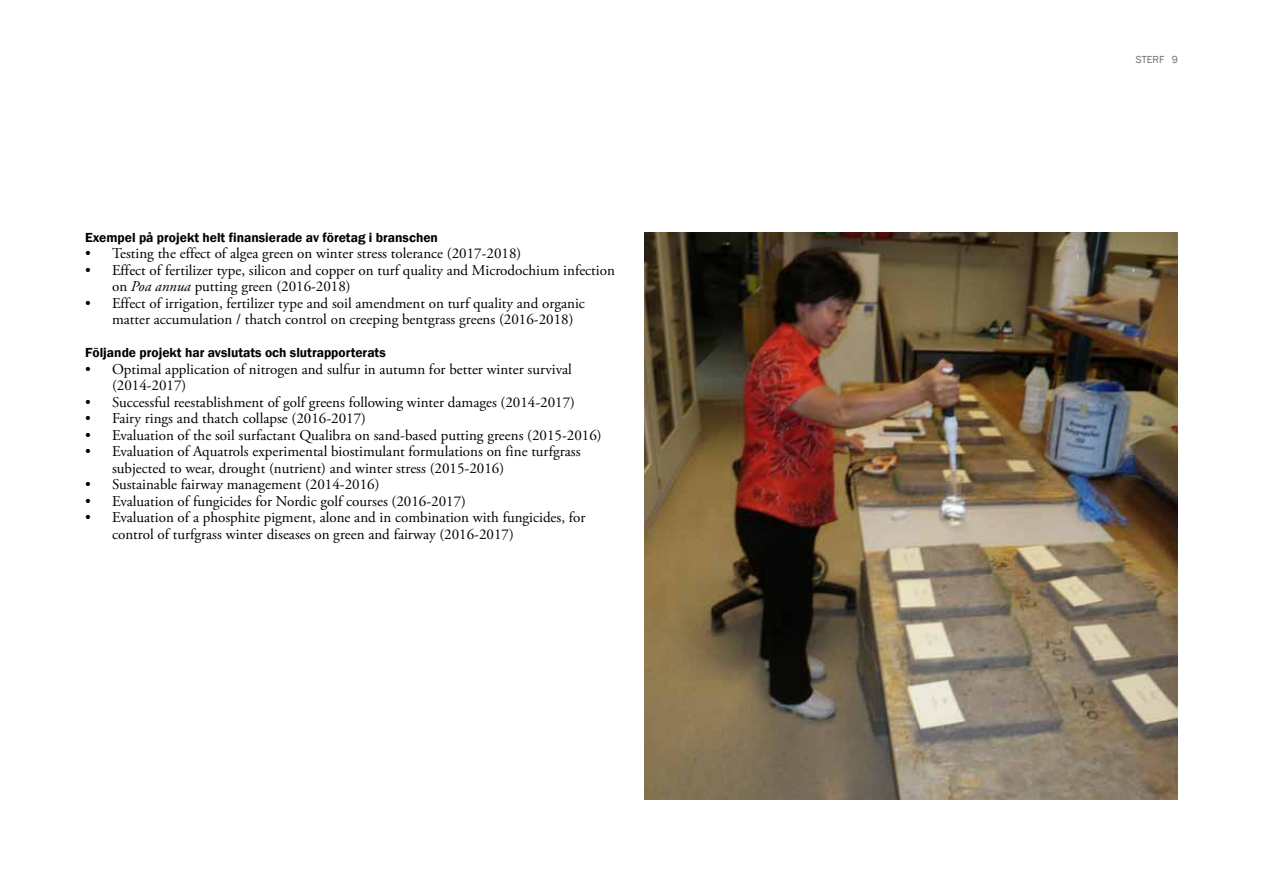
<style>
.page{position:relative;width:1263px;height:893px;background:#fff}
.page>*{position:absolute;margin:0;border:0;box-sizing:border-box;transform-origin:0 0}
.t1{font:15px/16.5px "Adobe Garamond Pro";color:#000}
.t2{font:600 13.5px "Franklin Gothic";color:#000}
.t3{font:10.5px "Franklin Gothic";color:#6d6e71}
.s1{font-style:italic}
</style>
<div class="page">
<img style="left:644px;top:232px;width:534px;height:567px">
<p class="t2" style="left:85px;top:229px;width:354px">Exempel på projekt helt finansierade av företag i branschen</p>
<p class="t1" style="left:85px;top:246px;width:438px">• Testing the effect of algea green on winter stress tolerance (2017-2018)</p>
<p class="t1" style="left:112px;top:262px;width:504px;text-indent:-27px">• Effect of fertilizer type, silicon and copper on turf quality and Microdochium infection on <span class="s1">Poa annua</span> putting green (2016-2018)</p>
<p class="t1" style="left:112px;top:295px;width:474px;text-indent:-27px">• Effect of irrigation, fertilizer type and soil amendment on turf quality and organic matter accumulation / thatch control on creeping bentgrass greens (2016-2018)</p>
<p class="t2" style="left:85px;top:344px;width:302px">Följande projekt har avslutats och slutrapporterats</p>
<p class="t1" style="left:112px;top:361px;width:461px;text-indent:-27px">• Optimal application of nitrogen and sulfur in autumn for better winter survival (2014-2017)</p>
<p class="t1" style="left:85px;top:394px;width:491px">• Successful reestablishment of golf greens following winter damages (2014-2017)</p>
<p class="t1" style="left:85px;top:411px;width:282px">• Fairy rings and thatch collapse (2016-2017)</p>
<p class="t1" style="left:85px;top:427px;width:518px">• Evaluation of the soil surfactant Qualibra on sand-based putting greens (2015-2016)</p>
<p class="t1" style="left:112px;top:444px;width:470px;text-indent:-27px">• Evaluation of Aquatrols experimental biostimulant formulations on fine turfgrass subjected to wear, drought (nutrient) and winter stress (2015-2016)</p>
<p class="t1" style="left:85px;top:477px;width:296px">• Sustainable fairway management (2014-2016)</p>
<p class="t1" style="left:85px;top:493px;width:382px">• Evaluation of fungicides for Nordic golf courses (2016-2017)</p>
<p class="t1" style="left:112px;top:510px;width:475px;text-indent:-27px">• Evaluation of a phosphite pigment, alone and in combination with fungicides, for control of turfgrass winter diseases on green and fairway (2016-2017)</p>
<p class="t3" style="left:1136px;top:53px;width:13px">STERF</p>
<p class="t3" style="left:1172px;top:53px;width:8px">9</p>
</div>
